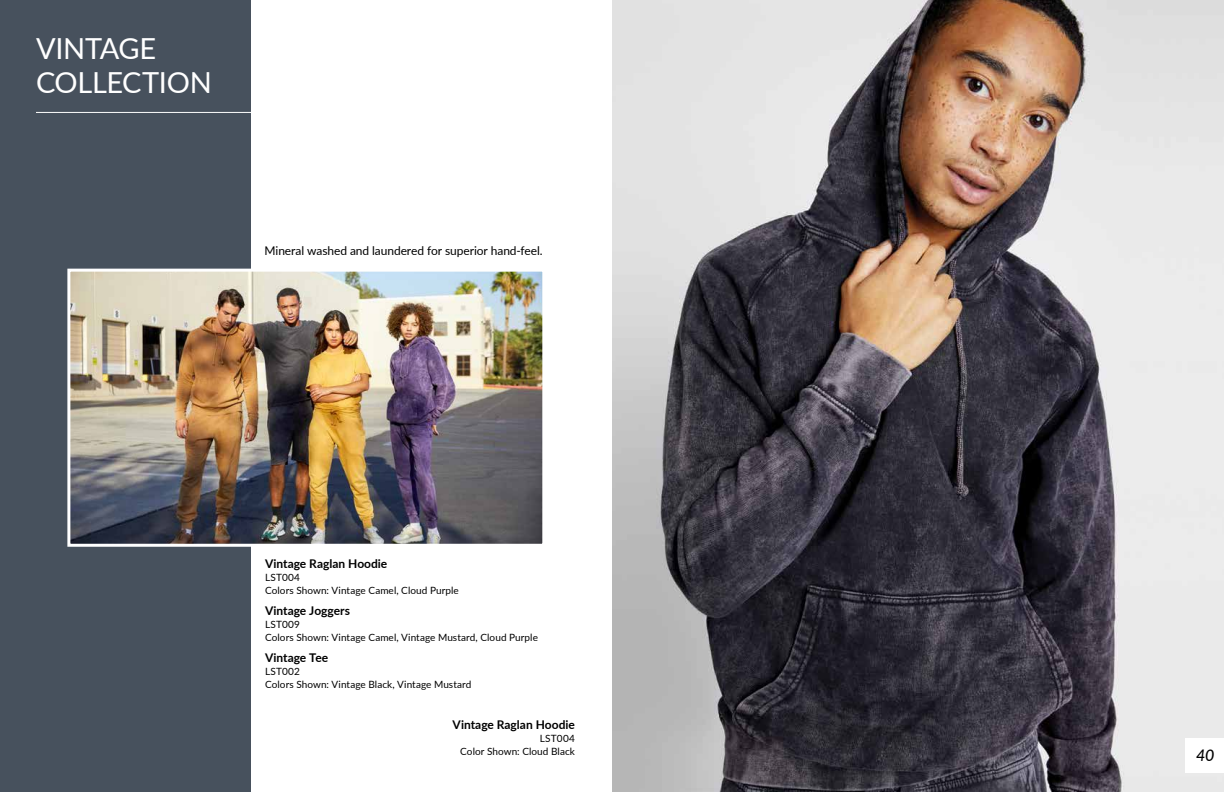
<style>
.page{position:relative;width:1224px;height:792px;background:#fff}
.page>*{position:absolute;margin:0;border:0;box-sizing:border-box;transform-origin:0 0}
.t1{font:29px/34px "Lato";letter-spacing:-.01em;color:#fff}
.t2{font:italic 500 16px "Lato";color:#000}
.t3{font:700 12px "Lato";color:#000}
.t4{font:12px "Lato";letter-spacing:-.005em;color:#000}
.t5{font:10px/13px "Lato";letter-spacing:.005em;color:#000}
</style>
<div class="page">
<img style="left:612px;top:0;width:612px;height:792px">
<div style="left:0;top:0;width:251px;height:792px;background:#47515d"></div>
<div style="left:1185px;top:738px;width:39px;height:35px;background:#fff"></div>
<img style="left:71px;top:273px;width:470px;height:270px">
<div style="left:67px;top:269px;width:478px;height:278px;border:3px solid #fff"></div>
<hr style="left:36px;top:112px;width:218px;height:1px;background:#fff">
<h1 class="t1" style="left:36px;top:30px;width:177px">VINTAGE<br>COLLECTION</h1>
<p class="t4" style="left:265px;top:242px;width:280px">Mineral washed and laundered for superior hand-feel.</p>
<p class="t3" style="left:265px;top:555px;width:124px">Vintage Raglan Hoodie</p>
<p class="t5" style="left:265px;top:571px;width:195px">LST004<br>Colors Shown: Vintage Camel, Cloud Purple</p>
<p class="t3" style="left:265px;top:602px;width:87px">Vintage Joggers</p>
<p class="t5" style="left:265px;top:618px;width:274px">LST009<br>Colors Shown: Vintage Camel, Vintage Mustard, Cloud Purple</p>
<p class="t3" style="left:265px;top:649px;width:65px">Vintage Tee</p>
<p class="t5" style="left:265px;top:664px;width:208px">LST002<br>Colors Shown: Vintage Black, Vintage Mustard</p>
<p class="t3" style="left:453px;top:716px;width:124px">Vintage Raglan Hoodie</p>
<p class="t5" style="left:460px;top:731px;width:116px;text-align:right">LST004<br>Color Shown: Cloud Black</p>
<h2 class="t2" style="left:1196px;top:744px;width:20px">40</h2>
</div>
